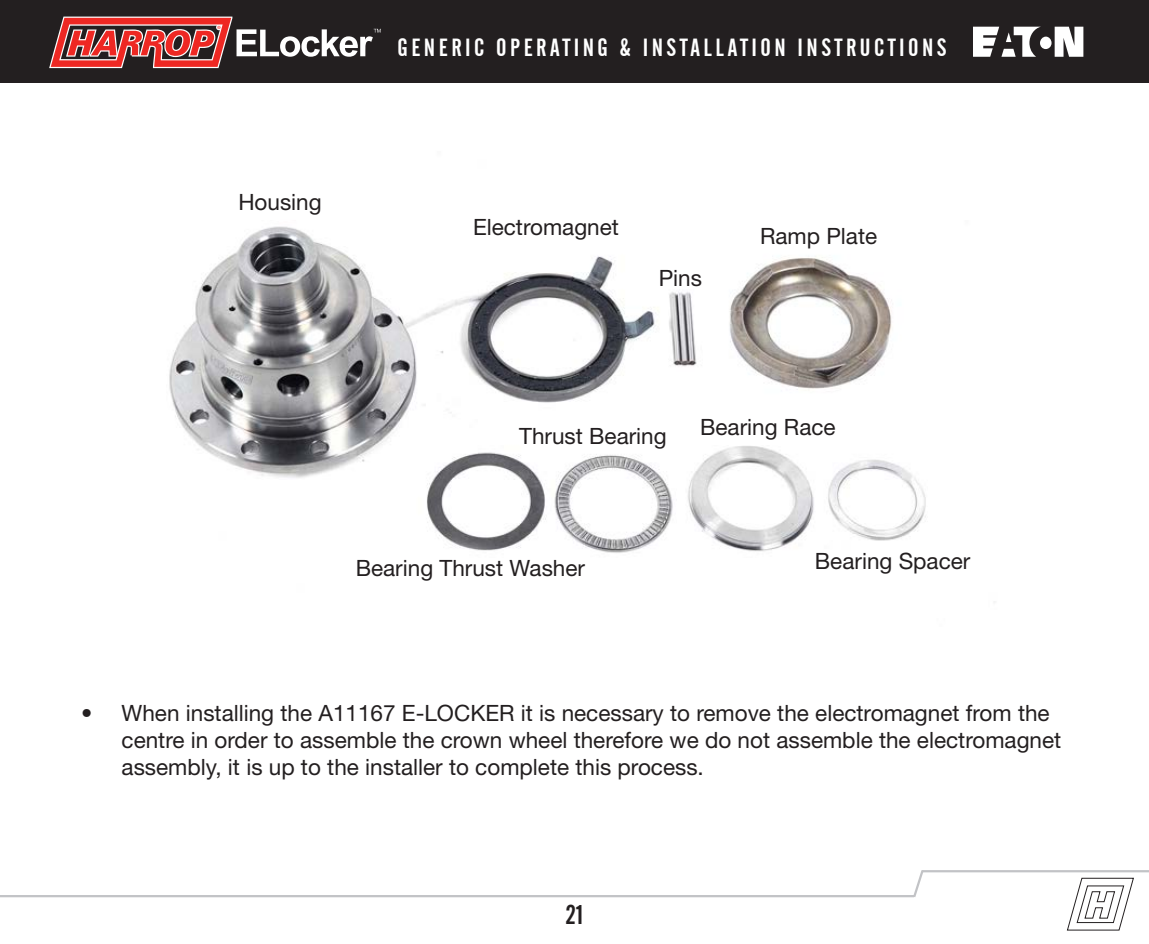
<style>
.page{position:relative;width:1149px;height:944px;background:#fff}
.page>*{position:absolute;margin:0;border:0;box-sizing:border-box;transform-origin:0 0}
.t1{font:27px "Alternate Gothic No 2 BT";color:#231f20}
.t2{font:24.75px "Alternate Gothic No 2 BT";letter-spacing:.14em;color:#fff}
.Sub_header{font:22.5px/27px "Helvetica Neue LT Std";color:#231f20}
</style>
<div class="page">
<div style="left:0;top:0;width:1148px;height:83px;background:#231f20"></div>
<svg style="left:973px;top:27px;width:109px;height:30px"></svg>
<svg style="left:1067px;top:878px;width:66px;height:52px"></svg>
<hr style="left:0;top:895px;width:913px;height:2px;background:#c2c3c6">
<hr style="left:921px;top:870px;width:227px;height:2px;background:#c2c3c6">
<svg style="left:911px;top:870px;width:14px;height:28px"></svg>
<svg style="left:49px;top:17px;width:331px;height:51px"></svg>
<img style="left:169px;top:226px;width:826px;height:376px">
<p class="t2" style="left:397px;top:34px;width:550px">GENERIC OPERATING &amp; INSTALLATION INSTRUCTIONS</p>
<p class="Sub_header" style="left:238px;top:188px;width:85px">Housing</p>
<p class="Sub_header" style="left:473px;top:213px;width:147px">Electromagnet</p>
<p class="Sub_header" style="left:759px;top:222px;width:119px">Ramp Plate</p>
<p class="Sub_header" style="left:658px;top:264px;width:45px">Pins</p>
<p class="Sub_header" style="left:519px;top:422px;width:149px">Thrust Bearing</p>
<p class="Sub_header" style="left:700px;top:413px;width:137px">Bearing Race</p>
<p class="Sub_header" style="left:355px;top:554px;width:231px">Bearing Thrust Washer</p>
<p class="Sub_header" style="left:814px;top:548px;width:157px">Bearing Spacer</p>
<p class="Sub_header" style="left:122px;top:699px;width:940px;text-indent:-40px">• When installing the A11167 E-LOCKER it is necessary to remove the electromagnet from the centre in order to assemble the crown wheel therefore we do not assemble the electromagnet assembly, it is up to the installer to complete this process.</p>
<p class="t1" style="left:565px;top:900px;width:19px">21</p>
</div>
